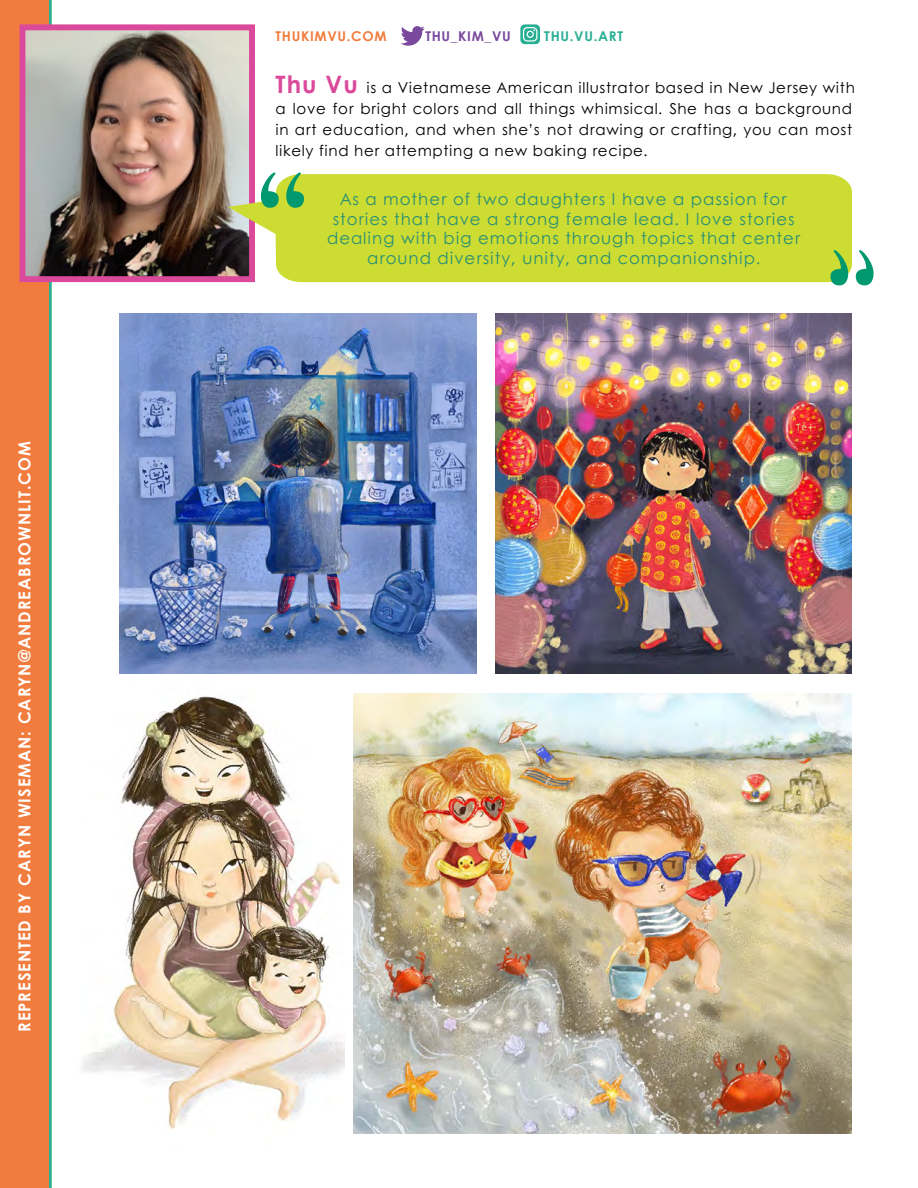
<style>
.page{position:relative;width:918px;height:1188px;background:#fff}
.page>*{position:absolute;margin:0;border:0;box-sizing:border-box;transform-origin:0 0}
.Paragraph_Style_1{font:16.5px/19.5px "Century Gothic";letter-spacing:.06em;color:#298f75;text-align:center}
.t1{font:700 16.5px "Century Gothic";letter-spacing:.06em;color:#fff}
.t2{font:15px/21px "Century Gothic";letter-spacing:.045em;color:#000}
.t3{font:700 13.5px "Century Gothic";letter-spacing:.05em;color:#f17c3e}
.t4{font:700 13.5px "Century Gothic";letter-spacing:.05em;color:#7a489d}
.t5{font:700 13.5px "Century Gothic";letter-spacing:.05em;color:#29af94}
.s1{font-weight:700;font-size:24px;color:#db499a}
</style>
<div class="page">
<hr style="left:49px;top:0;width:3px;height:1188px;background:#29af94">
<div style="left:0;top:0;width:49px;height:1188px;background:#f17c3e"></div>
<svg style="left:401px;top:26px;width:24px;height:20px"></svg>
<svg style="left:520px;top:24px;width:20px;height:20px"></svg>
<img style="left:27px;top:31px;width:221px;height:244px">
<div style="left:20px;top:24px;width:235px;height:258px;border:6px solid #db499a"></div>
<svg style="left:228px;top:174px;width:624px;height:108px;background:#ccd83a"></svg>
<svg style="left:830px;top:250px;width:44px;height:35px"></svg>
<svg style="left:261px;top:173px;width:43px;height:35px"></svg>
<img style="left:119px;top:314px;width:357px;height:360px">
<img style="left:354px;top:693px;width:498px;height:441px">
<img style="left:82px;top:696px;width:263px;height:434px">
<img style="left:495px;top:314px;width:357px;height:360px">
<p class="t1" style="left:14px;top:1032px;width:593px;rotate:-90deg">REPRESENTED BY CARYN WISEMAN: CARYN@ANDREABROWNLIT.COM</p>
<p class="t3" style="left:276px;top:28px;width:113px">THUKIMVU.COM</p>
<p class="t4" style="left:425px;top:28px;width:87px">THU_KIM_VU</p>
<p class="t5" style="left:544px;top:28px;width:80px">THU.VU.ART</p>
<p class="t2" style="left:276px;top:77px;width:581px"><span class="s1">Thu Vu</span> is a Vietnamese American illustrator based in New Jersey with a love for bright colors and all things whimsical. She has a background in art education, and when she’s not drawing or crafting, you can most likely find her attempting a new baking recipe.</p>
<p class="Paragraph_Style_1" style="left:327px;top:189px;width:475px">As a mother of two daughters I have a passion for stories that have a strong female lead. I love stories dealing with big emotions through topics that center around diversity, unity, and companionship.</p>
</div>
